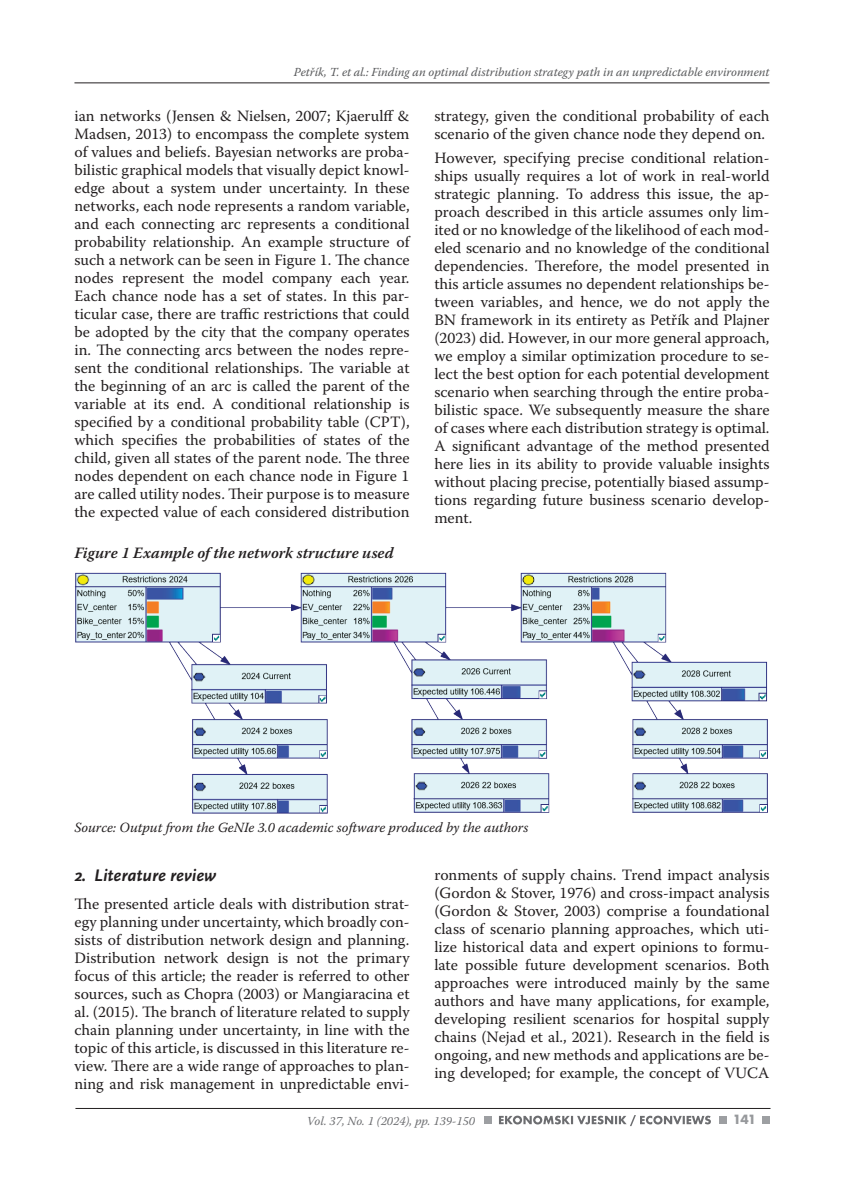
<style>
.page{position:relative;width:844px;height:1191px;background:#fff}
.page>*{position:absolute;margin:0;border:0;box-sizing:border-box;transform-origin:0 0}
.podnaslov{font:italic 700 17.5px "Scala Sans Pro";color:#231f20}
.normal_skupljeni{font:15.75px/18px "Warnock Pro";color:#231f20;text-align:justify}
.t1_NASLOV_TABLICE{font:italic 600 15.75px "Warnock Pro";color:#231f20}
.t3_opis_tablice{font:italic 14px "Warnock Pro";color:#231f20}
.t1{font:700 14px "Futura TOT";color:#97999c}
.t2{font:italic 12.25px "Warnock Pro";color:#57585a}
.t3{font:italic 12.25px "Warnock Pro";color:#6c6d70}
</style>
<div class="page">
<hr style="left:74px;top:83px;width:695px;height:1px;background:#231f20">
<hr style="left:75px;top:1108px;width:695px;height:1px;background:#231f20">
<div style="left:483px;top:1115px;width:8px;height:8px;background:#9d9fa2"></div>
<div style="left:718px;top:1115px;width:8px;height:8px;background:#9d9fa2"></div>
<div style="left:761px;top:1115px;width:8px;height:8px;background:#9d9fa2"></div>
<svg style="left:499px;top:1115px;width:211px;height:11px"></svg>
<img style="left:75px;top:573px;width:692px;height:240px">
<p class="t2" style="left:294px;top:65px;width:477px">Petřík, T. et al.: Finding an optimal distribution strategy path in an unpredictable environment</p>
<p class="normal_skupljeni" style="left:74px;top:106px;width:336px">ian networks (Jensen &amp; Nielsen, 2007; Kjaerulff &amp; Madsen, 2013) to encompass the complete system of values and beliefs. Bayesian networks are proba&shy;bilistic graphical models that visually depict knowl&shy;edge about a system under uncertainty. In these networks, each node represents a random variable, and each connecting arc represents a conditional probability relationship. An example structure of such a network can be seen in Figure 1. The chance nodes represent the model company each year.<br>Each chance node has a set of states. In this par&shy;ticular case, there are traffic restrictions that could be adopted by the city that the company operates in. The connecting arcs between the nodes repre&shy;sent the conditional relationships. The variable at the beginning of an arc is called the parent of the variable at its end. A conditional relationship is specified by a conditional probability table (CPT), which specifies the probabilities of states of the child, given all states of the parent node. The three nodes dependent on each chance node in Figure 1 are called utility nodes. Their purpose is to measure the expected value of each considered distribution</p>
<p class="normal_skupljeni" style="left:434px;top:106px;width:336px">strategy, given the conditional probability of each scenario of the given chance node they depend on.</p>
<p class="normal_skupljeni" style="left:434px;top:148px;width:336px">However, specifying precise conditional relation&shy;ships usually requires a lot of work in real-world strategic planning. To address this issue, the ap&shy;proach described in this article assumes only lim&shy;ited or no knowledge of the likelihood of each mod&shy;eled scenario and no knowledge of the conditional dependencies. Therefore, the model presented in this article assumes no dependent relationships be&shy;tween variables, and hence, we do not apply the BN framework in its entirety as Petřík and Plajner (2023) did. However, in our more general approach, we employ a similar optimization procedure to se&shy;lect the best option for each potential development scenario when searching through the entire proba&shy;bilistic space. We subsequently measure the share of cases where each distribution strategy is optimal.<br>A significant advantage of the method presented here lies in its ability to provide valuable insights without placing precise, potentially biased assump&shy;tions regarding future business scenario develop&shy;ment.</p>
<p class="t1_NASLOV_TABLICE" style="left:74px;top:543px;width:321px">Figure 1 Example of the network structure used</p>
<p class="t3_opis_tablice" style="left:74px;top:819px;width:455px">Source: Output from the GeNIe 3.0 academic software produced by the authors</p>
<p class="podnaslov" style="left:74px;top:865px;width:143px">2. Literature review</p>
<p class="normal_skupljeni" style="left:74px;top:894px;width:336px">The presented article deals with distribution strat&shy;egy planning under uncertainty, which broadly con&shy;sists of distribution network design and planning.<br>Distribution network design is not the primary focus of this article; the reader is referred to other sources, such as Chopra (2003) or Mangiaracina et al. (2015). The branch of literature related to supply chain planning under uncertainty, in line with the topic of this article, is discussed in this literature re&shy;view. There are a wide range of approaches to plan&shy;ning and risk management in unpredictable envi-</p>
<p class="normal_skupljeni" style="left:434px;top:865px;width:336px">ronments of supply chains. Trend impact analysis (Gordon &amp; Stover, 1976) and cross-impact analysis (Gordon &amp; Stover, 2003) comprise a foundational class of scenario planning approaches, which uti&shy;lize historical data and expert opinions to formu&shy;late possible future development scenarios. Both approaches were introduced mainly by the same authors and have many applications, for example, developing resilient scenarios for hospital supply chains (Nejad et al., 2021). Research in the field is ongoing, and new methods and applications are be&shy;ing developed; for example, the concept of VUCA</p>
<p class="t3" style="left:307px;top:1113px;width:170px">Vol. 37, No. 1 (2024), pp. 139-150</p>
<p class="t1" style="left:732px;top:1111px;width:25px">141</p>
</div>
